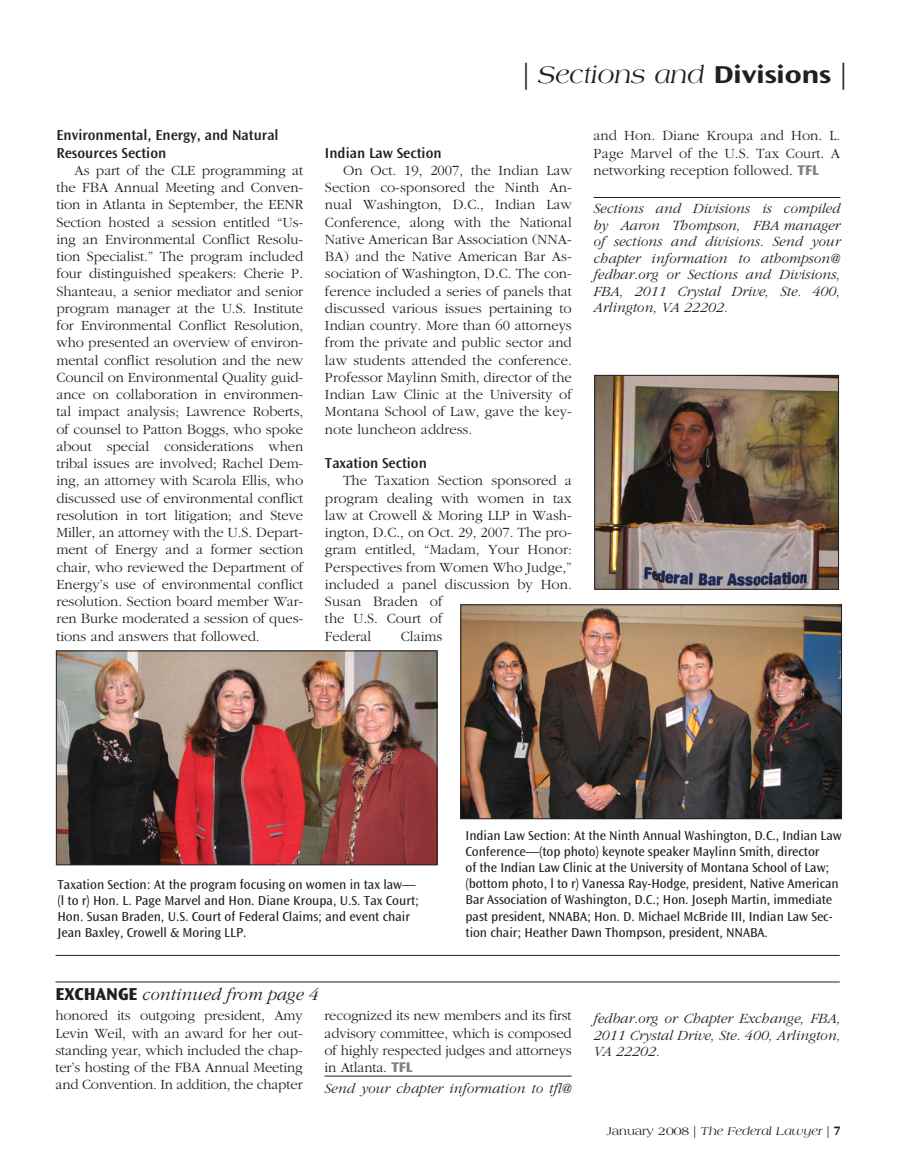
<style>
.page{position:relative;width:905px;height:1175px;background:#fff}
.page>*{position:absolute;margin:0;border:0;box-sizing:border-box;transform-origin:0 0}
.t1{font:italic 25.5px "Americana";color:#231f20}
.Text{font:italic 300 18px "Garamond";color:#231f20}
.Subheads{font:600 15px/17.2px "Ocean Sans Std";color:#231f20}
.Text-2{font:300 14.7px/17.2px "Garamond";color:#231f20;text-align:justify}
.Author_Bio{font:italic 300 14.7px/16.5px "Garamond";color:#231f20;text-align:justify}
.Photo_Caption{font:13.5px/16.2px "Ocean Sans Std";letter-spacing:-.005em;color:#231f20}
.t2{font:italic 12px "Americana";color:#231f20}
.s1{font-style:normal;font-size:27px}
.s2{font-family:"Ocean Sans Std";font-weight:700;font-style:normal;font-stretch:expanded}
.s3{font-family:"Ocean Sans Std";font-weight:800;color:#808285}
.s4{font-family:"Ocean Sans Std";font-weight:800;font-style:normal}
.s5{font-style:normal}
.s6{font-family:"Ocean Sans Std";font-weight:700;font-style:normal;font-size:12.75px}
</style>
<div class="page">
<hr style="left:593px;top:197px;width:247px;height:1px;background:#231f20">
<img style="left:462px;top:606px;width:377px;height:211px">
<div style="left:460px;top:604px;width:381px;height:215px;border:1px solid #231f20"></div>
<img style="left:58px;top:652px;width:377px;height:211px">
<div style="left:56px;top:650px;width:381px;height:215px;border:1px solid #231f20"></div>
<hr style="left:56px;top:955px;width:783px;height:1px;background:#231f20">
<hr style="left:56px;top:981px;width:783px;height:1px;background:#231f20">
<hr style="left:324px;top:1075px;width:247px;height:1px;background:#231f20">
<img style="left:596px;top:377px;width:240px;height:210px">
<div style="left:594px;top:375px;width:244px;height:214px;border:1px solid #231f20"></div>
<p class="Subheads" style="left:56px;top:127px;width:224px">Environmental, Energy, and Natural<br>Resources Section</p>
<p class="Text-2" style="left:56px;top:162px;width:248px;text-indent:18px">As part of the CLE programming at the FBA Annual Meeting and Conven&shy;tion in Atlanta in September, the EENR Section hosted a session entitled “Us&shy;ing an Environmental Conflict Resolu&shy;tion Specialist.” The program included four distinguished speakers: Cherie P.<br>Shanteau, a senior mediator and senior program manager at the U.S. Institute for Environmental Conflict Resolution, who presented an overview of environ&shy;mental conflict resolution and the new Council on Environmental Quality guid&shy;ance on collaboration in environmen&shy;tal impact analysis; Lawrence Roberts, of counsel to Patton Boggs, who spoke about special considerations when tribal issues are involved; Rachel Dem&shy;ing, an attorney with Scarola Ellis, who discussed use of environmental conflict resolution in tort litigation; and Steve Miller, an attorney with the U.S. Depart&shy;ment of Energy and a former section chair, who reviewed the Department of Energy’s use of environmental conflict resolution. Section board member War&shy;ren Burke moderated a session of ques&shy;tions and answers that followed.</p>
<p class="t1" style="left:523px;top:60px;width:325px"><span class="s1">|</span> Sections and <span class="s2">Divisions</span> <span class="s1">|</span></p>
<p class="Subheads" style="left:325px;top:144px;width:118px">Indian Law Section</p>
<p class="Text-2" style="left:325px;top:162px;width:248px;text-indent:18px">On Oct. 19, 2007, the Indian Law Section co-sponsored the Ninth An&shy;nual Washington, D.C., Indian Law Conference, along with the National Native American Bar Association (NNA-BA) and the Native American Bar As&shy;sociation of Washington, D.C. The con&shy;ference included a series of panels that discussed various issues pertaining to Indian country. More than 60 attorneys from the private and public sector and law students attended the conference.<br>Professor Maylinn Smith, director of the Indian Law Clinic at the University of Montana School of Law, gave the key&shy;note luncheon address.</p>
<p class="Subheads" style="left:325px;top:455px;width:103px">Taxation Section</p>
<p class="Text-2" style="left:325px;top:472px;width:248px;text-align:left;text-indent:18px">The Taxation Section sponsored a program dealing with women in tax law at Crowell &amp; Moring LLP in Wash&shy;ington, D.C., on Oct. 29, 2007. The pro&shy;gram entitled, “Madam, Your Honor:<br>Perspectives from Women Who Judge,” included a panel discussion by Hon.<br>Susan Braden of<br>the U.S. Court of<br>Federal</p>
<p class="Text-2" style="left:401px;top:627px;width:43px">Claims</p>
<p class="Text-2" style="left:593px;top:127px;width:248px">and Hon. Diane Kroupa and Hon. L.<br>Page Marvel of the U.S. Tax Court. A networking reception followed. <span class="s3">TFL</span></p>
<p class="Author_Bio" style="left:593px;top:200px;width:248px">Sections and Divisions is compiled by Aaron Thompson, FBA manager of sections and divisions. Send your chapter information to athompson@ fedbar.org or Sections and Divisions, FBA, 2011 Crystal Drive, Ste. 400, Arlington, VA 22202.</p>
<p class="Photo_Caption" style="left:57px;top:876px;width:363px">Taxation Section: At the program focusing on women in tax law— (l to r) Hon. L. Page Marvel and Hon. Diane Kroupa, U.S. Tax Court; Hon. Susan Braden, U.S. Court of Federal Claims; and event chair Jean Baxley, Crowell &amp; Moring LLP.</p>
<p class="Photo_Caption" style="left:465px;top:827px;width:377px">Indian Law Section: At the Ninth Annual Washington, D.C., Indian Law Conference—(top photo) keynote speaker Maylinn Smith, director<br>of the Indian Law Clinic at the University of Montana School of Law; (bottom photo, l to r) Vanessa Ray-Hodge, president, Native American Bar Association of Washington, D.C.; Hon. Joseph Martin, immediate past president, NNABA; Hon. D. Michael McBride III, Indian Law Sec&shy;tion chair; Heather Dawn Thompson, president, NNABA.</p>
<p class="Text" style="left:56px;top:985px;width:264px"><span class="s4">EXCHANGE</span> continued from page 4</p>
<p class="Text-2" style="left:56px;top:1007px;width:249px">honored its outgoing president, Amy Levin Weil, with an award for her out&shy;standing year, which included the chap&shy;ter’s hosting of the FBA Annual Meeting and Convention. In addition, the chapter</p>
<p class="Text-2" style="left:324px;top:1007px;width:249px">recognized its new members and its first advisory committee, which is composed of highly respected judges and attorneys in Atlanta. <span class="s3">TFL</span></p>
<p class="Author_Bio" style="left:324px;top:1080px;width:249px">Send your chapter information to tfl@</p>
<p class="Author_Bio" style="left:593px;top:1010px;width:249px">fedbar.org or Chapter Exchange, FBA, 2011 Crystal Drive, Ste. 400, Arlington, VA 22202.</p>
<p class="t2" style="left:607px;top:1123px;width:235px"><span class="s5">January 2008 |</span> The Federal Lawyer <span class="s5">|</span> <span class="s6">7</span></p>
</div>
